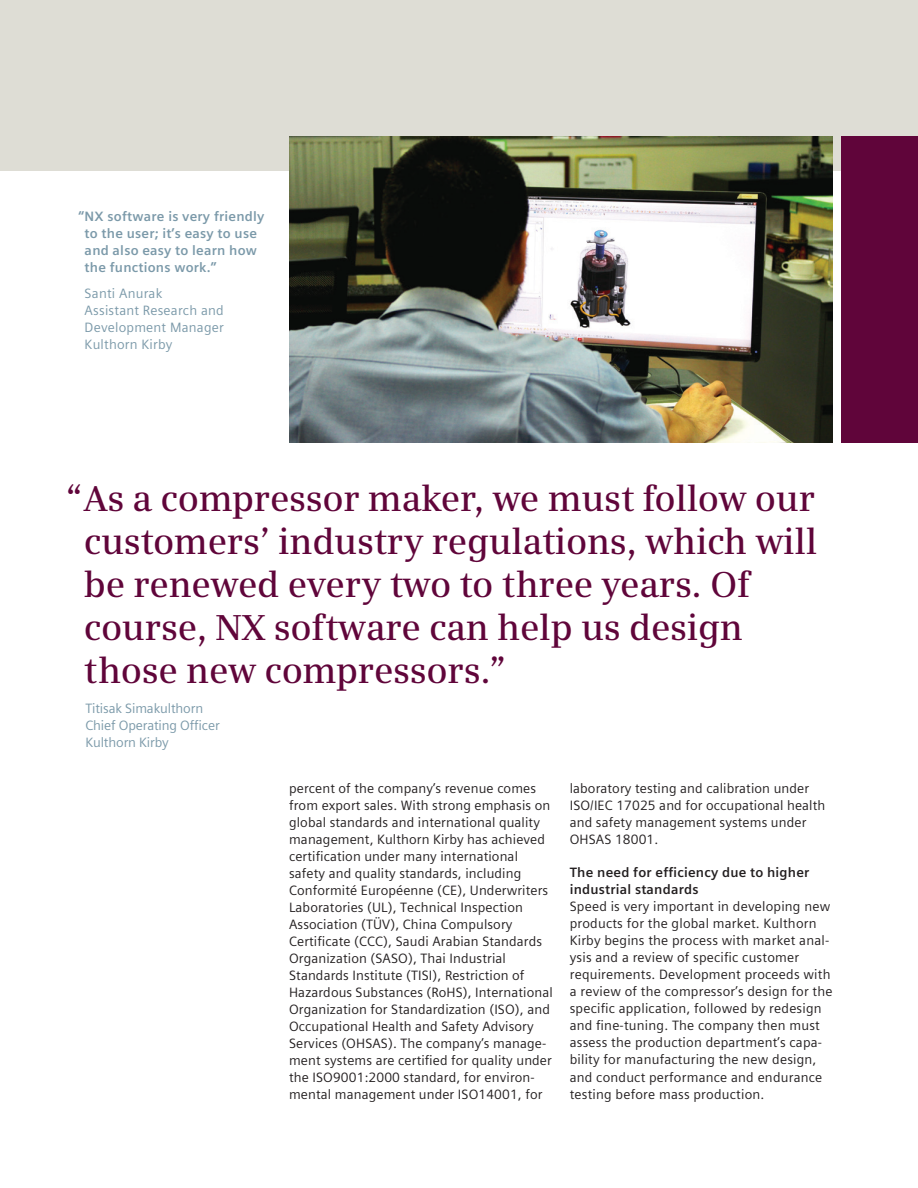
<style>
.page{position:relative;width:918px;height:1188px;background:#fff}
.page>*{position:absolute;margin:0;border:0;box-sizing:border-box;transform-origin:0 0}
.t1{font:600 36px/43.2px "Siemens Serif";letter-spacing:-.01em;color:#60053a}
.t2{font:13.5px/17px "Siemens Sans Global";letter-spacing:.01em;color:#231f20}
.t3{font:700 13.5px/17px "Siemens Sans Global";letter-spacing:.015em;color:#7b99a9}
.t4{font:13.5px/17px "Siemens Sans Global";letter-spacing:.015em;color:#7b99a9}
.t5{font:13.5px/17px "Siemens Sans Global";letter-spacing:-.01em;color:#7b99a9}
.t6{font:700 13.5px/16.4px "Siemens Sans Global";letter-spacing:.015em;color:#231f20}
</style>
<div class="page">
<div style="left:0;top:0;width:918px;height:170px;background:#deddd5"></div>
<img style="left:289px;top:136px;width:544px;height:306px">
<div style="left:842px;top:136px;width:76px;height:306px;background:#60053a"></div>
<p class="t3" style="left:85px;top:208px;width:181px;text-indent:-6px">“NX software is very friendly to the user; it’s easy to use and also easy to learn how the functions work.”</p>
<p class="t4" style="left:85px;top:285px;width:141px">Santi Anurak<br>Assistant Research and<br>Development Manager<br>Kulthorn Kirby</p>
<h1 class="t1" style="left:84px;top:476px;width:735px;text-indent:-18px">“As a compressor maker, we must follow our customers’ industry regulations, which will be renewed every two to three years. Of course, NX software can help us design those new compressors.”</h1>
<p class="t5" style="left:85px;top:700px;width:136px">Titisak Simakulthorn<br>Chief Operating Officer<br>Kulthorn Kirby</p>
<p class="t2" style="left:289px;top:780px;width:265px">percent of the company’s revenue comes from export sales. With strong emphasis on global standards and international quality management, Kulthorn Kirby has achieved certification under many international safety and quality standards, including Conformité Européenne (CE), Underwriters Laboratories (UL), Technical Inspection Association (TÜV), China Compulsory Certificate (CCC), Saudi Arabian Standards Organization (SASO), Thai Industrial Standards Institute (TISI), Restriction of Hazardous Substances (RoHS), International Organization for Standardization (ISO), and Occupational Health and Safety Advisory Services (OHSAS). The company’s manage&shy;ment systems are certified for quality under the ISO9001:2000 standard, for environ&shy;mental management under ISO14001, for</p>
<p class="t2" style="left:570px;top:779px;width:257px">laboratory testing and calibration under ISO/IEC 17025 and for occupational health and safety management systems under OHSAS 18001.</p>
<p class="t6" style="left:570px;top:865px;width:241px">The need for efficiency due to higher industrial standards</p>
<p class="t2" style="left:570px;top:897px;width:264px">Speed is very important in developing new products for the global market. Kulthorn Kirby begins the process with market anal&shy;ysis and a review of specific customer requirements. Development proceeds with a review of the compressor’s design for the specific application, followed by redesign and fine-tuning. The company then must assess the production department’s capa&shy;bility for manufacturing the new design, and conduct performance and endurance testing before mass production.</p>
</div>
